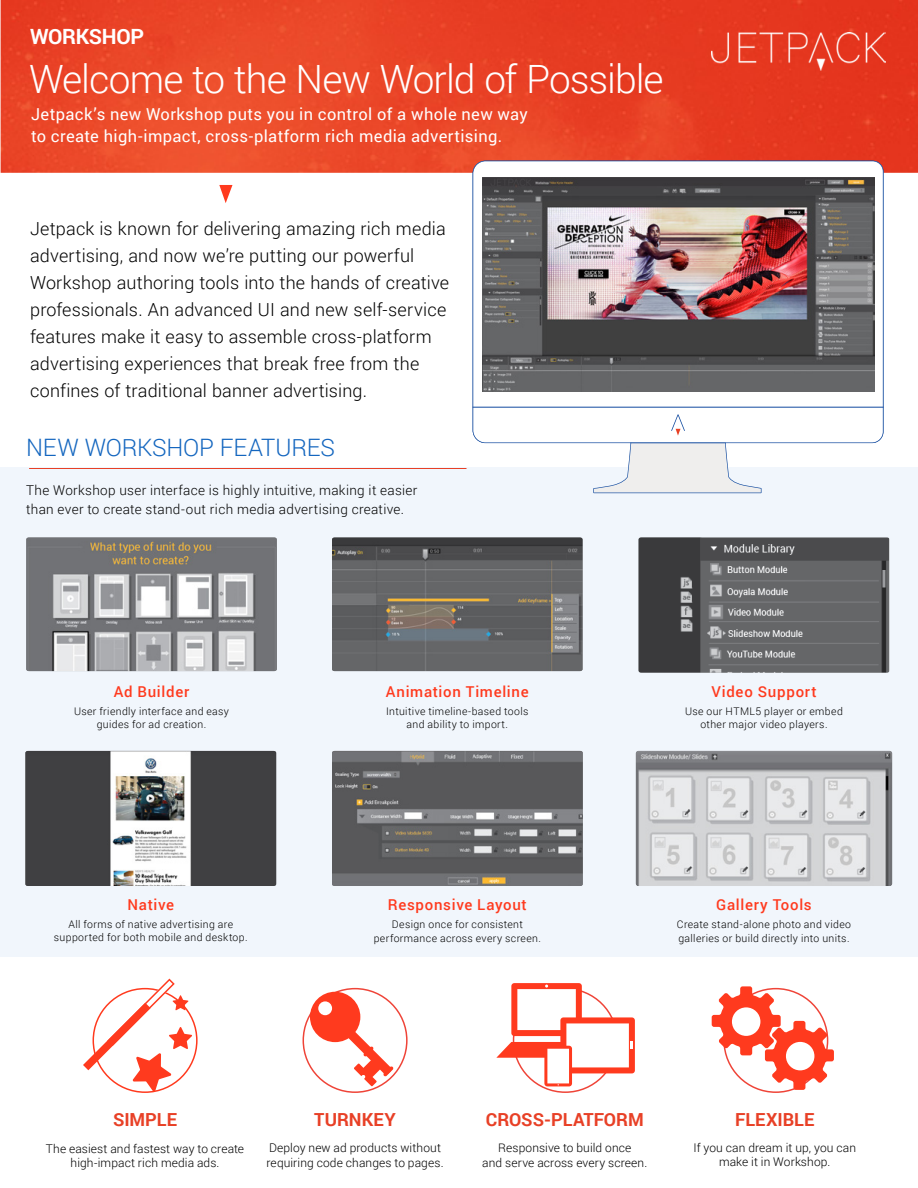
<style>
.page{position:relative;width:918px;height:1188px;background:#fff}
.page>*{position:absolute;margin:0;border:0;box-sizing:border-box;transform-origin:0 0}
.t1{font:300 39px "Roboto";letter-spacing:-.025em;color:#fff}
.t2{font:300 24px "Roboto";letter-spacing:-.01em;color:#1466bf}
.t3{font:700 21px "Roboto";letter-spacing:-.01em;color:#fff}
.t4{font:300 18px/27px "Roboto";letter-spacing:.01em;color:#000}
.t5{font:700 18px "Roboto";color:#e84026}
.t6{font:16.5px/21.6px "Roboto";letter-spacing:.02em;color:#fff}
.t7{font:500 15px "Roboto";letter-spacing:.045em;color:#ff3a1e}
.t8{font:300 13.5px/19.2px "Roboto";letter-spacing:.025em;color:#000}
.t9{font:300 12px/14.4px "Roboto";letter-spacing:.01em;color:#000;text-align:center}
.t10{font:300 10.5px/13.5px "Roboto";letter-spacing:.035em;color:#000;text-align:center}
</style>
<div class="page">
<div style="left:303px;top:988px;width:105px;height:105px;border:2px solid #ef4438;border-radius:50%"></div>
<svg style="left:712px;top:986px;width:122px;height:104px"></svg>
<svg style="left:496px;top:983px;width:139px;height:103px"></svg>
<div style="left:310px;top:992px;width:50px;height:50px;background:#ff3a1e;border-radius:50%"></div>
<svg style="left:320px;top:1004px;width:73px;height:82px"></svg>
<div style="left:318px;top:1001px;width:14px;height:14px;background:#fff;border-radius:50%"></div>
<div style="left:0;top:467px;width:918px;height:490px;background:#f1f6fc"></div>
<img style="left:332px;top:538px;width:251px;height:133px">
<img style="left:26px;top:538px;width:251px;height:133px">
<img style="left:332px;top:751px;width:251px;height:135px">
<img style="left:639px;top:538px;width:250px;height:135px">
<img style="left:636px;top:751px;width:256px;height:135px">
<img style="left:25px;top:751px;width:251px;height:135px">
<hr style="left:29px;top:468px;width:438px;height:1px;background:#e84026">
<svg style="left:83px;top:979px;width:109px;height:113px"></svg>
<img style="left:1px;top:0;width:917px;height:173px">
<img style="left:711px;top:33px;width:175px;height:38px">
<svg style="left:219px;top:185px;width:13px;height:18px"></svg>
<svg style="left:484px;top:443px;width:389px;height:50px"></svg>
<svg style="left:473px;top:161px;width:410px;height:282px"></svg>
<hr style="left:631px;top:442px;width:95px;height:1px;background:#114a9f">
<svg style="left:671px;top:414px;width:14px;height:22px"></svg>
<img style="left:482px;top:177px;width:392px;height:214px">
<hr style="left:473px;top:407px;width:410px;height:1px;background:#114a9f">
<h3 class="t3" style="left:30px;top:22px;width:116px">WORKSHOP</h3>
<h1 class="t1" style="left:29px;top:53px;width:636px">Welcome to the New World of Possible</h1>
<h3 class="t6" style="left:31px;top:103px;width:498px">Jetpack’s new Workshop puts you in control of a whole new way to create high-impact, cross-platform rich media advertising.</h3>
<p class="t4" style="left:30px;top:214px;width:421px">Jetpack is known for delivering amazing rich media advertising, and now we’re putting our powerful Workshop authoring tools into the hands of creative professionals. An advanced UI and new self-service features make it easy to assemble cross-platform advertising experiences that break free from the confines of traditional banner advertising.</p>
<h2 class="t2" style="left:26px;top:431px;width:310px">NEW WORKSHOP FEATURES</h2>
<p class="t8" style="left:26px;top:480px;width:393px">The Workshop user interface is highly intuitive, making it easier than ever to create stand-out rich media advertising creative.</p>
<h3 class="t7" style="left:114px;top:681px;width:77px">Ad Builder</h3>
<p class="t10" style="left:74px;top:704px;width:156px">User friendly interface and easy guides for ad creation.</p>
<h3 class="t7" style="left:128px;top:894px;width:48px">Native</h3>
<p class="t10" style="left:54px;top:917px;width:195px">All forms of native advertising are supported for both mobile and desktop.</p>
<h3 class="t7" style="left:386px;top:681px;width:144px">Animation Timeline</h3>
<p class="t10" style="left:386px;top:704px;width:144px">Intuitive timeline-based tools and ability to import.</p>
<h3 class="t7" style="left:388px;top:894px;width:140px">Responsive Layout</h3>
<p class="t10" style="left:374px;top:918px;width:169px">Design once for consistent performance across every screen.</p>
<h3 class="t7" style="left:711px;top:681px;width:107px">Video Support</h3>
<p class="t10" style="left:685px;top:704px;width:159px">Use our HTML5 player or embed other major video players.</p>
<h3 class="t7" style="left:716px;top:894px;width:97px">Gallery Tools</h3>
<p class="t10" style="left:677px;top:918px;width:176px;text-align:left">Create stand-alone photo and video galleries or build directly into units.</p>
<h3 class="t5" style="left:113px;top:1107px;width:65px">SIMPLE</h3>
<p class="t9" style="left:46px;top:1141px;width:200px">The easiest and fastest way to create high-impact rich media ads.</p>
<h3 class="t5" style="left:314px;top:1107px;width:83px">TURNKEY</h3>
<p class="t9" style="left:267px;top:1140px;width:178px;text-align:left">Deploy new ad products without requiring code changes to pages.</p>
<h3 class="t5" style="left:486px;top:1107px;width:159px">CROSS-PLATFORM</h3>
<p class="t9" style="left:482px;top:1140px;width:167px">Responsive to build once<br>and serve across every screen.</p>
<h3 class="t5" style="left:735px;top:1106px;width:81px">FLEXIBLE</h3>
<p class="t9" style="left:693px;top:1140px;width:164px">If you can dream it up, you can make it in Workshop.</p>
</div>
